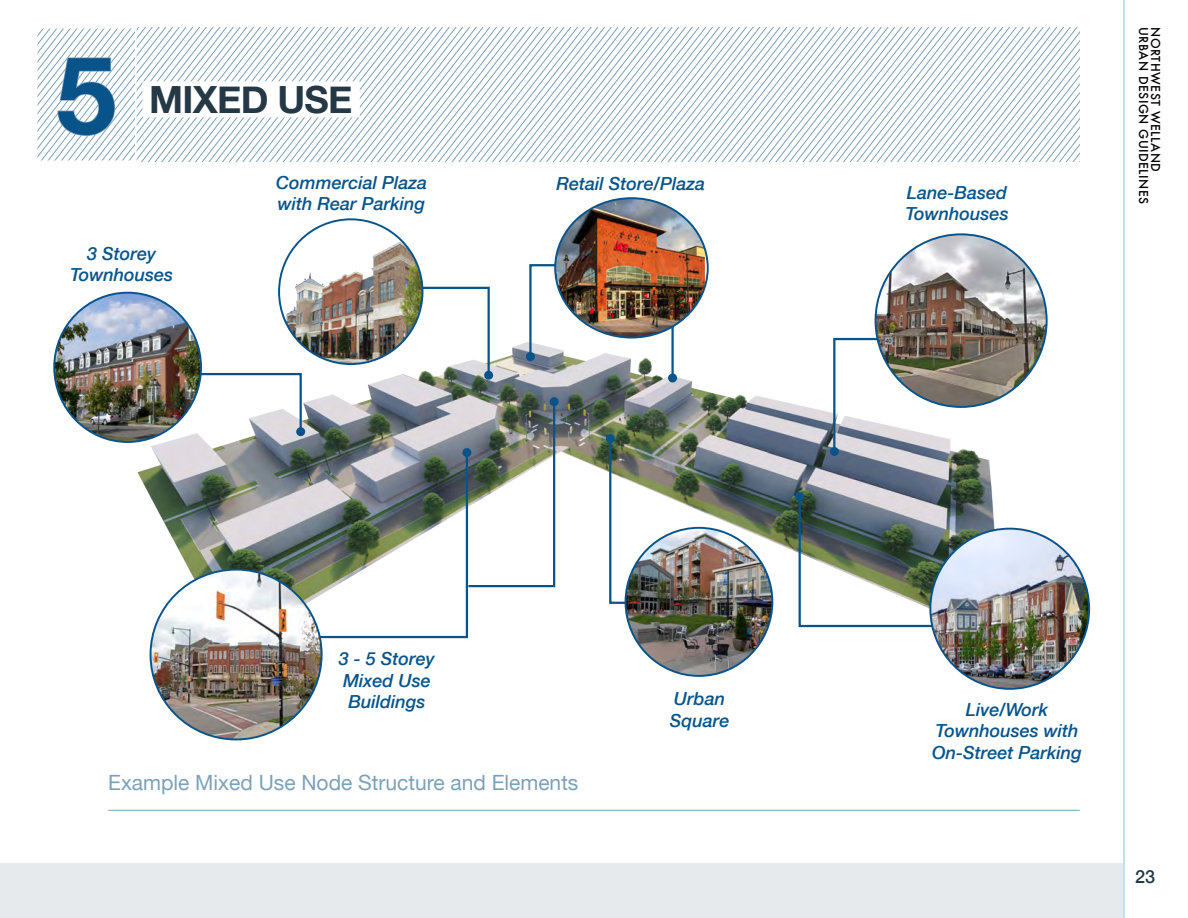
<style>
.page{position:relative;width:1188px;height:918px;background:#fff}
.page>*{position:absolute;margin:0;border:0;box-sizing:border-box;transform-origin:0 0}
.t1{font:700 108px "Helvetica Neue";color:#08548a}
.t2{font:700 37.5px "Helvetica Neue";letter-spacing:-.02em;color:#243845}
.t3{font:21px "Helvetica Neue";color:#7da1b8}
.t4{font:italic 500 18px/21.6px "Helvetica Neue";color:#08548a}
.t5{font:500 18px "Helvetica Neue";color:#243845}
.t6{font:500 12px "Futura";letter-spacing:.04em;color:#000}
</style>
<div class="page">
<svg style="left:39px;top:28px;width:1041px;height:134px"></svg>
<div style="left:36px;top:27px;width:101px;height:135px;border:2px solid #fff"></div>
<div style="left:143px;top:81px;width:217px;height:36px;background:#fff"></div>
<img style="left:114px;top:197px;width:910px;height:493px">
<svg style="left:797px;top:494px;width:149px;height:134px"></svg>
<div style="left:795px;top:492px;width:9px;height:9px;background:#08548a;border-radius:50%"></div>
<img style="left:608px;top:436px;width:143px;height:169px">
<div style="left:606px;top:434px;width:9px;height:9px;background:#08548a;border-radius:50%"></div>
<img style="left:237px;top:450px;width:232px;height:189px">
<div style="left:462px;top:448px;width:9px;height:9px;background:#08548a;border-radius:50%"></div>
<svg style="left:832px;top:337px;width:112px;height:117px"></svg>
<div style="left:830px;top:447px;width:9px;height:9px;background:#08548a;border-radius:50%"></div>
<svg style="left:526px;top:352px;width:9px;height:9px"></svg>
<svg style="left:379px;top:286px;width:112px;height:91px"></svg>
<div style="left:484px;top:371px;width:9px;height:9px;background:#08548a;border-radius:50%"></div>
<img style="left:930px;top:529px;width:159px;height:160px">
<img style="left:626px;top:528px;width:146px;height:148px">
<img style="left:151px;top:570px;width:171px;height:169px">
<img style="left:876px;top:234px;width:170px;height:172px">
<svg style="left:279px;top:219px;width:144px;height:145px"></svg>
<img style="left:286px;top:228px;width:137px;height:136px">
<svg style="left:201px;top:372px;width:102px;height:62px"></svg>
<div style="left:296px;top:427px;width:9px;height:9px;background:#08548a;border-radius:50%"></div>
<img style="left:55px;top:293px;width:146px;height:149px">
<img style="left:466px;top:399px;width:90px;height:189px">
<div style="left:550px;top:397px;width:9px;height:9px;background:#08548a;border-radius:50%"></div>
<svg style="left:528px;top:263px;width:147px;height:117px"></svg>
<div style="left:668px;top:373px;width:9px;height:9px;background:#08548a;border-radius:50%"></div>
<img style="left:555px;top:198px;width:150px;height:140px">
<hr style="left:108px;top:810px;width:972px;height:1px;background:#7da1b8">
<div style="left:0;top:863px;width:1123px;height:55px;background:#e6eaec"></div>
<hr style="left:1123px;top:0;width:2px;height:918px;background:#b2d4de">
<h1 class="t1" style="left:56px;top:28px;width:62px">5</h1>
<h2 class="t2" style="left:149px;top:76px;width:205px">MIXED USE</h2>
<p class="t4" style="left:276px;top:171px;width:153px">Commercial Plaza with Rear Parking</p>
<p class="t4" style="left:557px;top:172px;width:150px">Retail Store/Plaza</p>
<p class="t4" style="left:70px;top:242px;width:105px;text-align:center">3 Storey<br>Townhouses</p>
<p class="t4" style="left:906px;top:181px;width:105px">Lane-Based<br>Townhouses</p>
<p class="t6" style="left:1152px;top:27px;width:179px;rotate:90deg">URBAN DESIGN GUIDELINES</p>
<p class="t6" style="left:1164px;top:27px;width:146px;rotate:90deg">NORTHWEST WELLAND</p>
<p class="t4" style="left:339px;top:647px;width:98px">3 - 5 Storey<br>Mixed Use<br>Buildings</p>
<p class="t3" style="left:108px;top:770px;width:472px">Example Mixed Use Node Structure and Elements</p>
<p class="t4" style="left:670px;top:687px;width:61px">Urban<br>Square</p>
<p class="t4" style="left:932px;top:698px;width:151px;text-align:center">Live/Work<br>Townhouses with<br>On-Street Parking</p>
<p class="t5" style="left:1135px;top:865px;width:22px">23</p>
</div>
